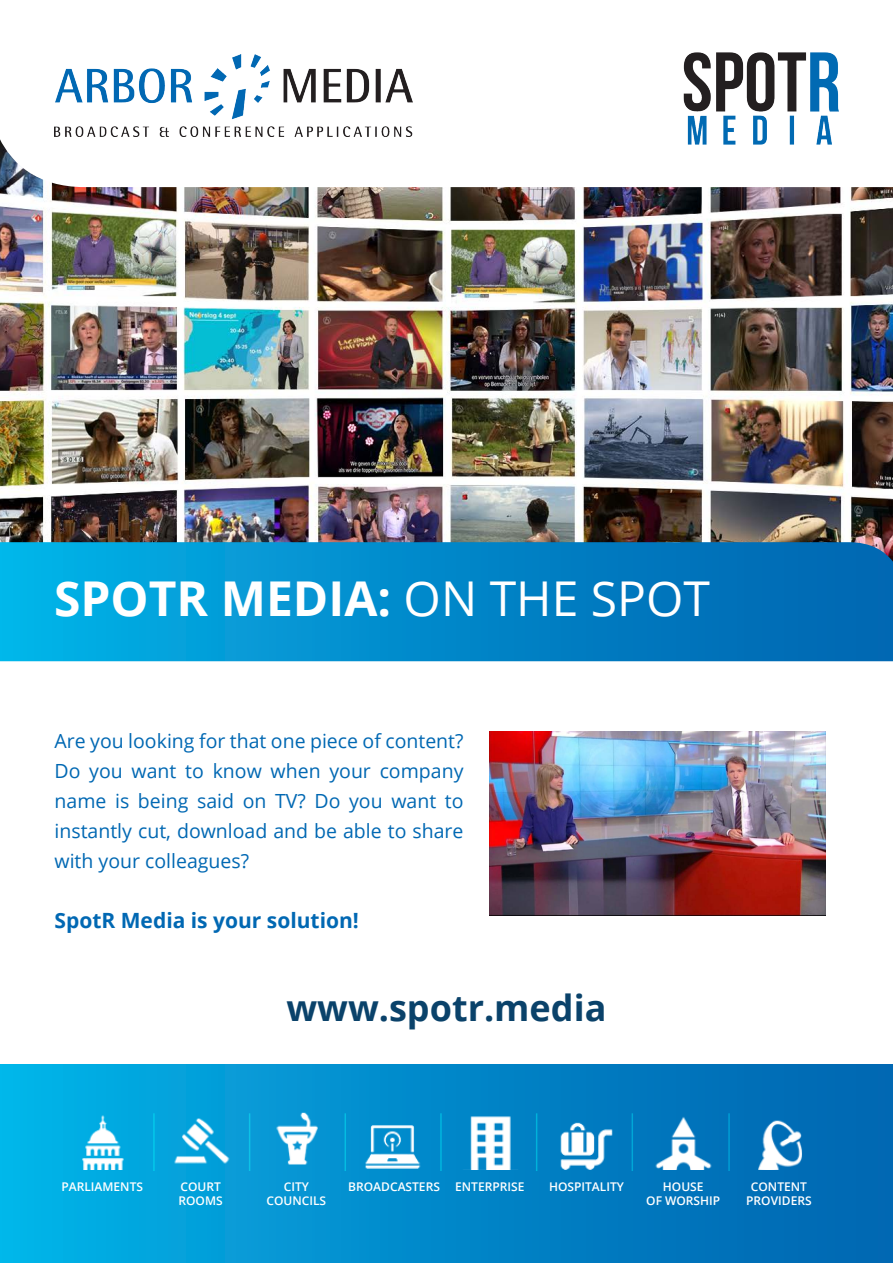
<style>
.page{position:relative;width:893px;height:1263px;background:#fff}
.page>*{position:absolute;margin:0;border:0;box-sizing:border-box;transform-origin:0 0}
.t1{font:700 48px "Open Sans";color:#fff}
.t2{font:700 36px "Open Sans";color:#0a426a}
.t3{font:700 21px "Open Sans";color:#0168b3}
.t4{font:19.5px/30px "Open Sans";color:#0168b3;text-align:justify}
.t5{font:600 12px "Open Sans";color:#fff}
.s1{font-weight:400}
</style>
<div class="page">
<img style="left:0;top:187px;width:893px;height:355px">
<div style="left:0;top:1064px;width:893px;height:199px;background:linear-gradient(to right,#03b2e7,#0062ae)"></div>
<svg style="left:0;top:54px;width:413px;height:133px"></svg>
<svg style="left:0;top:542px;width:893px;height:119px;background:#0189ca"></svg>
<img style="left:55px;top:55px;width:357px;height:81px">
<img style="left:683px;top:52px;width:156px;height:93px">
<img style="left:66px;top:1109px;width:74px;height:60px">
<img style="left:164px;top:1109px;width:74px;height:60px">
<img style="left:260px;top:1102px;width:74px;height:67px">
<img style="left:356px;top:1109px;width:74px;height:60px">
<img style="left:453px;top:1109px;width:74px;height:60px">
<img style="left:550px;top:1109px;width:74px;height:60px">
<img style="left:647px;top:1109px;width:73px;height:60px">
<img style="left:742px;top:1109px;width:74px;height:60px">
<hr style="left:153px;top:1113px;width:2px;height:58px;background:#fff">
<hr style="left:249px;top:1113px;width:1px;height:58px;background:#fff">
<hr style="left:345px;top:1113px;width:1px;height:58px;background:#fff">
<hr style="left:440px;top:1113px;width:2px;height:58px;background:#fff">
<hr style="left:536px;top:1113px;width:1px;height:58px;background:#fff">
<hr style="left:632px;top:1113px;width:1px;height:58px;background:#fff">
<hr style="left:728px;top:1113px;width:2px;height:58px;background:#fff">
<img style="left:490px;top:731px;width:336px;height:185px">
<p class="t1" style="left:54px;top:565px;width:657px">SPOTR MEDIA: <span class="s1">ON THE SPOT</span></p>
<p class="t4" style="left:55px;top:725px;width:410px">Are you looking for that one piece of content?<br>Do you want to know when your company name is being said on TV? Do you want to instantly cut, download and be able to share with your colleagues?</p>
<p class="t3" style="left:55px;top:905px;width:306px">SpotR Media is your solution!</p>
<p class="t2" style="left:286px;top:982px;width:322px">www.spotr.media</p>
<p class="t5" style="left:61px;top:1178px;width:83px">PARLIAMENTS</p>
<p class="t5" style="left:180px;top:1178px;width:42px">COURT</p>
<p class="t5" style="left:179px;top:1192px;width:46px">ROOMS</p>
<p class="t5" style="left:284px;top:1178px;width:27px">CITY</p>
<p class="t5" style="left:266px;top:1192px;width:61px">COUNCILS</p>
<p class="t5" style="left:348px;top:1178px;width:93px">BROADCASTERS</p>
<p class="t5" style="left:455px;top:1178px;width:71px">ENTERPRISE</p>
<p class="t5" style="left:549px;top:1178px;width:76px">HOSPITALITY</p>
<p class="t5" style="left:663px;top:1178px;width:42px">HOUSE</p>
<p class="t5" style="left:646px;top:1192px;width:76px">OF WORSHIP</p>
<p class="t5" style="left:751px;top:1178px;width:58px">CONTENT</p>
<p class="t5" style="left:746px;top:1192px;width:67px">PROVIDERS</p>
</div>
